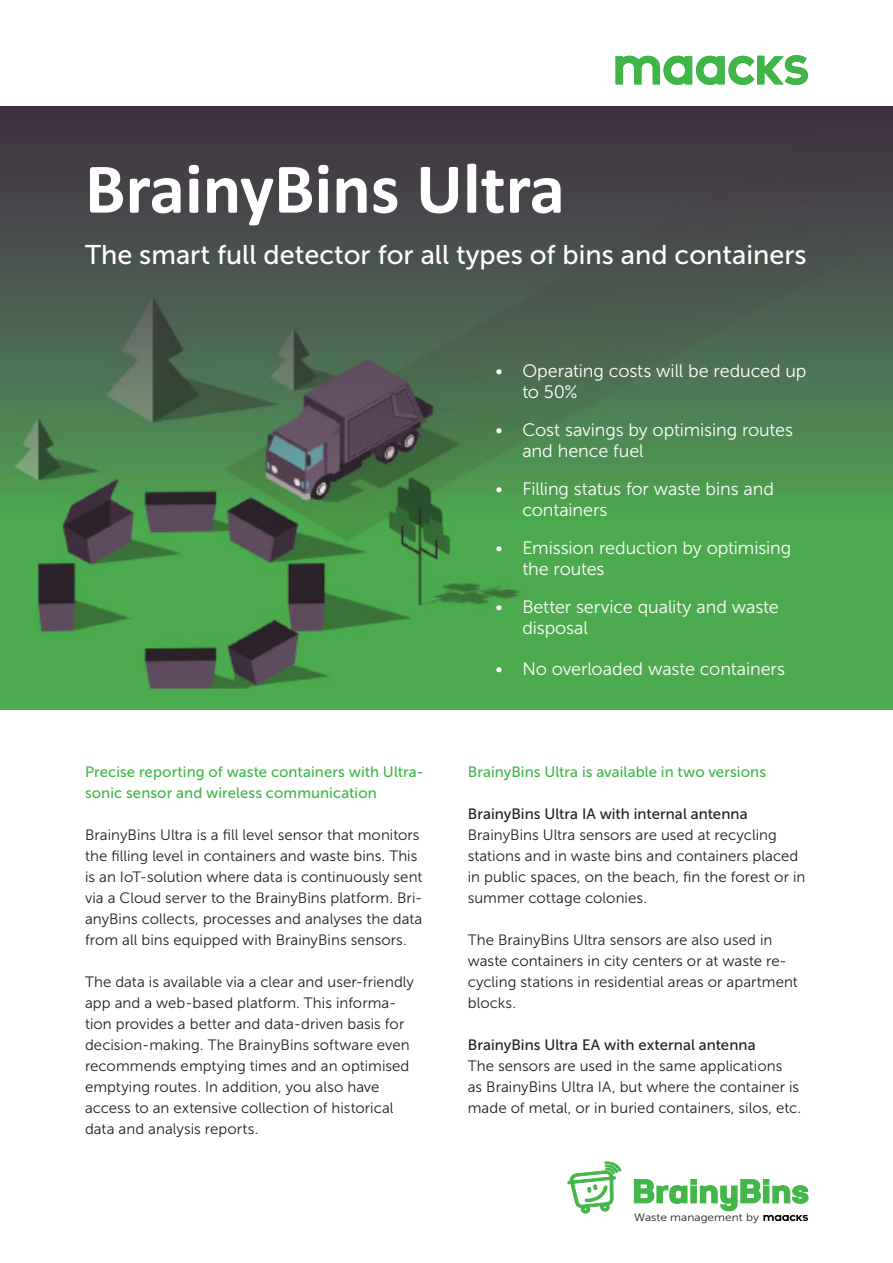
<style>
.page{position:relative;width:893px;height:1263px;background:#fff}
.page>*{position:absolute;margin:0;border:0;box-sizing:border-box;transform-origin:0 0}
.Headline{font:700 72px "Calibri";color:#fff}
.Subheadline{font:27px "Museo Sans 500";color:#fff}
.t1{font:18px/21px "Museo Sans 300";letter-spacing:-.005em;color:#fff}
.Body{font:15px/21px "Museo Sans 300";color:#231f20}
.Body_headline{font:15px/21px "Museo Sans 500";letter-spacing:.005em;color:#42b649}
.Body_Bold{font:15px "Museo Sans 500";color:#231f20}
.t2{font:10.8px "Museo Sans 300";color:#231f20;scale:1.11 1}
</style>
<div class="page">
<img style="left:0;top:106px;width:893px;height:603px">
<svg style="left:615px;top:55px;width:193px;height:30px"></svg>
<svg style="left:568px;top:1162px;width:53px;height:51px"></svg>
<svg style="left:634px;top:1179px;width:174px;height:42px"></svg>
<p class="Headline" style="left:85px;top:138px;width:481px">BrainyBins Ultra</p>
<p class="Subheadline" style="left:85px;top:240px;width:723px">The smart full detector for all types of bins and containers</p>
<p class="Body_headline" style="left:85px;top:761px;width:340px">Precise reporting of waste containers with Ultra&shy;sonic sensor and wireless communication</p>
<p class="Body" style="left:85px;top:824px;width:339px">BrainyBins Ultra is a fill level sensor that monitors the filling level in containers and waste bins. This is an IoT-solution where data is continuously sent via a Cloud server to the BrainyBins platform. Bri&shy;anyBins collects, processes and analyses the data from all bins equipped with BrainyBins sensors.</p>
<p class="Body" style="left:85px;top:971px;width:330px">The data is available via a clear and user-friendly app and a web-based platform. This informa&shy;tion provides a better and data-driven basis for decision-making. The BrainyBins software even recommends emptying times and an optimised emptying routes. In addition, you also have access to an extensive collection of historical data and analysis reports.</p>
<p class="t1" style="left:522px;top:360px;width:286px;text-indent:-27px">• Operating costs will be reduced up to 50%</p>
<p class="t1" style="left:522px;top:419px;width:272px;text-indent:-27px">• Cost savings by optimising routes and hence fuel</p>
<p class="t1" style="left:522px;top:479px;width:253px;text-indent:-27px">• Filling status for waste bins and containers</p>
<p class="t1" style="left:522px;top:538px;width:270px;text-indent:-27px">• Emission reduction by optimising the routes</p>
<p class="t1" style="left:522px;top:597px;width:258px;text-indent:-27px">• Better service quality and waste disposal</p>
<p class="t1" style="left:495px;top:659px;width:291px">• No overloaded waste containers</p>
<p class="Body_headline" style="left:468px;top:761px;width:300px">BrainyBins Ultra is available in two versions</p>
<p class="Body_Bold" style="left:468px;top:806px;width:281px">BrainyBins Ultra IA with internal antenna</p>
<p class="Body" style="left:468px;top:824px;width:339px">BrainyBins Ultra sensors are used at recycling stations and in waste bins and containers placed in public spaces, on the beach, fin the forest or in summer cottage colonies.</p>
<p class="Body" style="left:468px;top:929px;width:332px">The BrainyBins Ultra sensors are also used in waste containers in city centers or at waste re&shy;cycling stations in residential areas or apartment blocks.</p>
<p class="Body_Bold" style="left:468px;top:1037px;width:289px">BrainyBins Ultra EA with external antenna</p>
<p class="Body" style="left:468px;top:1055px;width:335px">The sensors are used in the same applications<br>as BrainyBins Ultra IA, but where the container is made of metal, or in buried containers, silos, etc.</p>
<p class="t2" style="left:634px;top:1211px;width:114px">Waste management by</p>
</div>
